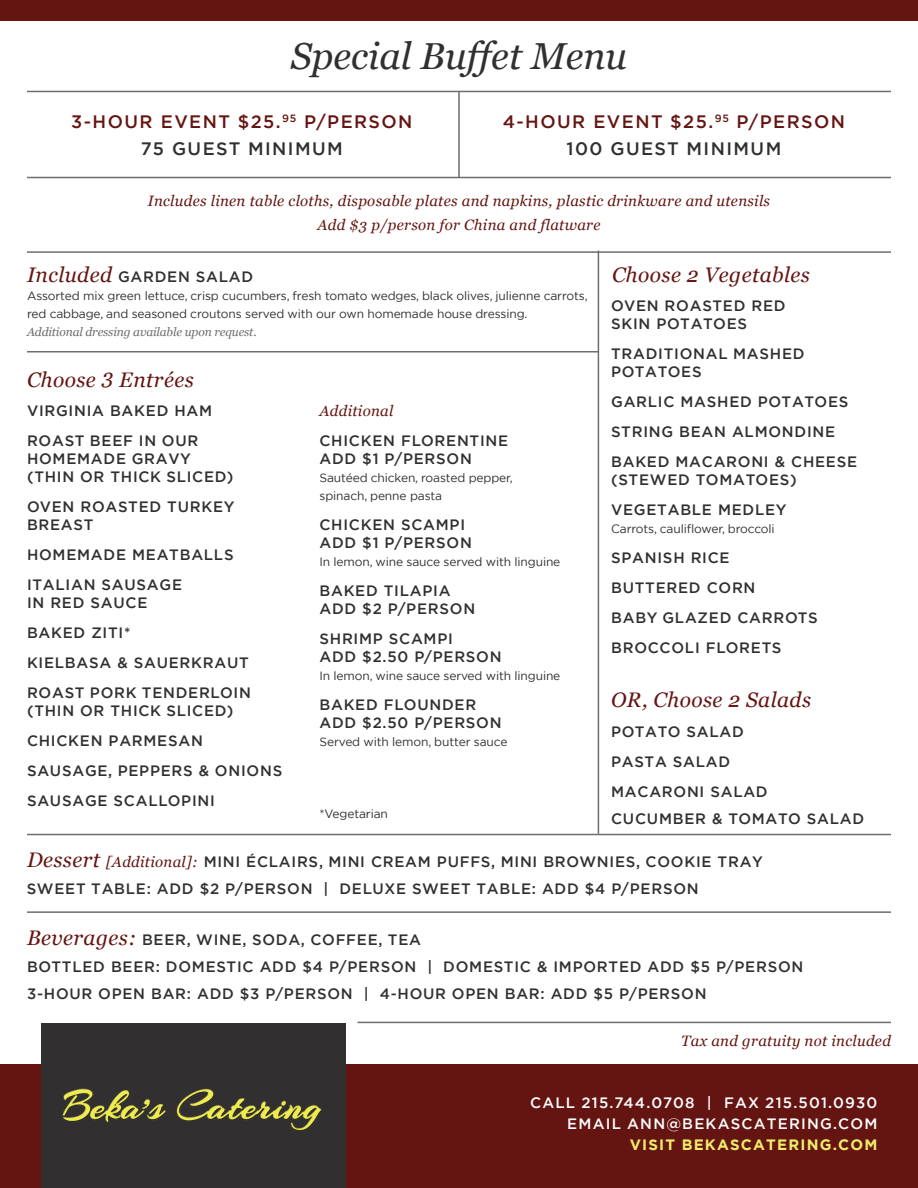
<style>
.page{position:relative;width:918px;height:1188px;background:#fff}
.page>*{position:absolute;margin:0;border:0;box-sizing:border-box;transform-origin:0 0}
.t1{font:italic 37.5px "Georgia";color:#312f30}
.t2{font:italic 21px "Georgia";letter-spacing:.02em;color:#651511}
.t3{font:500 18px/27px "Gotham";letter-spacing:.08em;color:#651511;text-align:center}
.t4{font:500 15px/30px "Gotham";letter-spacing:.05em;color:#312f30}
.t5{font:italic 15px/24px "Georgia";letter-spacing:.02em;color:#651511;text-align:center}
.t6{font:500 15px/21px "Gotham";letter-spacing:.08em;color:#fff;text-align:right}
.t7{font:700 15px "Gotham";letter-spacing:.08em;color:#f0ed6a}
.t8{font:12px/18px "Gotham";letter-spacing:-.01em;color:#312f30}
.t9{font:italic 12px "Georgia";letter-spacing:-.01em;color:#6c6d70}
.s1{color:#312f30}
.s2{font-family:"Georgia";font-weight:400;font-style:italic;font-size:21px;color:#651511}
.s3{font-family:"Georgia";font-weight:400;font-style:italic;color:#651511}
</style>
<div class="page">
<div style="left:0;top:1064px;width:918px;height:124px;background:#651511"></div>
<div style="left:0;top:0;width:918px;height:21px;background:#651511"></div>
<hr style="left:27px;top:91px;width:864px;height:1px;background:#6c6d70">
<hr style="left:27px;top:177px;width:864px;height:1px;background:#6c6d70">
<hr style="left:27px;top:834px;width:864px;height:1px;background:#6c6d70">
<hr style="left:27px;top:911px;width:864px;height:2px;background:#6c6d70">
<hr style="left:357px;top:1022px;width:534px;height:1px;background:#6c6d70">
<hr style="left:27px;top:251px;width:864px;height:2px;background:#6c6d70">
<hr style="left:27px;top:351px;width:571px;height:1px;background:#6c6d70">
<hr style="left:598px;top:251px;width:1px;height:583px;background:#6c6d70">
<div style="left:41px;top:1024px;width:305px;height:164px;background:#312f30"></div>
<img style="left:62px;top:1088px;width:260px;height:43px">
<hr style="left:458px;top:92px;width:2px;height:86px;background:#6c6d70">
<h1 class="t1" style="left:291px;top:29px;width:338px">Special Buffet Menu</h1>
<p class="t3" style="left:71px;top:108px;width:343px">3-HOUR EVENT $25.<sup>95</sup> P/PERSON<br><span class="s1">75 GUEST MINIMUM</span></p>
<p class="t3" style="left:503px;top:108px;width:344px">4-HOUR EVENT $25.<sup>95</sup> P/PERSON<br><span class="s1">100 GUEST MINIMUM</span></p>
<p class="t5" style="left:148px;top:188px;width:624px">Includes linen table cloths, disposable plates and napkins, plastic drinkware and utensils<br>Add $3 p/person for China and flatware</p>
<h2 class="t2" style="left:612px;top:259px;width:199px">Choose 2 Vegetables</h2>
<p class="t4" style="left:27px;top:261px;width:228px"><span class="s2">Included</span> GARDEN SALAD</p>
<p class="t8" style="left:27px;top:286px;width:562px">Assorted mix green lettuce, crisp cucumbers, fresh tomato wedges, black olives, julienne carrots, red cabbage, and seasoned croutons served with our own homemade house dressing.</p>
<p class="t9" style="left:27px;top:323px;width:231px">Additional dressing available upon request.</p>
<p class="t4" style="left:611px;top:297px;width:176px;line-height:18px">OVEN ROASTED RED<br>SKIN POTATOES</p>
<p class="t4" style="left:611px;top:345px;width:195px;line-height:18px">TRADITIONAL MASHED<br>POTATOES</p>
<p class="t4" style="left:611px;top:387px;width:247px">GARLIC MASHED POTATOES<br>STRING BEAN ALMONDINE<br>BAKED MACARONI &amp; CHEESE</p>
<p class="t4" style="left:611px;top:465px;width:187px">(STEWED TOMATOES)<br>VEGETABLE MEDLEY</p>
<p class="t8" style="left:611px;top:520px;width:165px">Carrots, cauliflower, broccoli</p>
<p class="t4" style="left:611px;top:543px;width:208px">SPANISH RICE<br>BUTTERED CORN<br>BABY GLAZED CARROTS<br>BROCCOLI FLORETS</p>
<h2 class="t2" style="left:611px;top:685px;width:201px">OR, Choose 2 Salads</h2>
<p class="t4" style="left:611px;top:717px;width:158px">POTATO SALAD<br>PASTA SALAD<br>MACARONI SALAD</p>
<p class="t4" style="left:611px;top:804px;width:255px">CUCUMBER &amp; TOMATO SALAD</p>
<p class="t4" style="left:27px;top:848px;width:738px;line-height:27px"><span class="s2">Dessert</span> <span class="s3">[Additional]:</span> MINI ÉCLAIRS, MINI CREAM PUFFS, MINI BROWNIES, COOKIE TRAY<br>SWEET TABLE: ADD $2 P/PERSON | DELUXE SWEET TABLE: ADD $4 P/PERSON</p>
<p class="t4" style="left:27px;top:926px;width:778px;line-height:27px"><span class="s2">Beverages:</span> BEER, WINE, SODA, COFFEE, TEA<br>BOTTLED BEER: DOMESTIC ADD $4 P/PERSON | DOMESTIC &amp; IMPORTED ADD $5 P/PERSON<br>3-HOUR OPEN BAR: ADD $3 P/PERSON | 4-HOUR OPEN BAR: ADD $5 P/PERSON</p>
<p class="t5" style="left:681px;top:1028px;width:211px">Tax and gratuity not included</p>
<h2 class="t2" style="left:27px;top:364px;width:168px">Choose 3 Entrées</h2>
<p class="t5" style="left:320px;top:398px;width:75px">Additional</p>
<p class="t4" style="left:320px;top:431px;width:190px;line-height:18px">CHICKEN FLORENTINE<br>ADD $1 P/PERSON</p>
<p class="t8" style="left:320px;top:468px;width:195px">Sautéed chicken, roasted pepper, spinach, penne pasta</p>
<p class="t4" style="left:320px;top:515px;width:154px;line-height:18px">CHICKEN SCAMPI<br>ADD $1 P/PERSON</p>
<p class="t8" style="left:320px;top:552px;width:242px">In lemon, wine sauce served with linguine</p>
<p class="t4" style="left:320px;top:581px;width:157px;line-height:18px">BAKED TILAPIA<br>ADD $2 P/PERSON</p>
<p class="t4" style="left:320px;top:629px;width:184px;line-height:18px">SHRIMP SCAMPI<br>ADD $2.50 P/PERSON</p>
<p class="t8" style="left:320px;top:666px;width:242px">In lemon, wine sauce served with linguine</p>
<p class="t4" style="left:320px;top:695px;width:184px;line-height:18px">BAKED FLOUNDER<br>ADD $2.50 P/PERSON</p>
<p class="t8" style="left:320px;top:732px;width:190px">Served with lemon, butter sauce</p>
<p class="t4" style="left:27px;top:396px;width:187px">VIRGINIA BAKED HAM<br>ROAST BEEF IN OUR</p>
<p class="t4" style="left:27px;top:450px;width:208px;line-height:18px">HOMEMADE GRAVY (THIN OR THICK SLICED)</p>
<p class="t4" style="left:27px;top:498px;width:209px;line-height:18px">OVEN ROASTED TURKEY<br>BREAST</p>
<p class="t4" style="left:27px;top:540px;width:208px">HOMEMADE MEATBALLS<br>ITALIAN SAUSAGE</p>
<p class="t4" style="left:27px;top:588px;width:225px">IN RED SAUCE<br>BAKED ZITI*<br>KIELBASA &amp; SAUERKRAUT<br>ROAST PORK TENDERLOIN</p>
<p class="t4" style="left:27px;top:696px;width:257px">(THIN OR THICK SLICED)<br>CHICKEN PARMESAN<br>SAUSAGE, PEPPERS &amp; ONIONS<br>SAUSAGE SCALLOPINI</p>
<p class="t8" style="left:320px;top:804px;width:70px">*Vegetarian</p>
<p class="t6" style="left:530px;top:1092px;width:349px">CALL 215.744.0708 | FAX 215.501.0930<br>EMAIL ANN@BEKASCATERING.COM</p>
<p class="t7" style="left:630px;top:1135px;width:249px">VISIT BEKASCATERING.COM</p>
</div>
